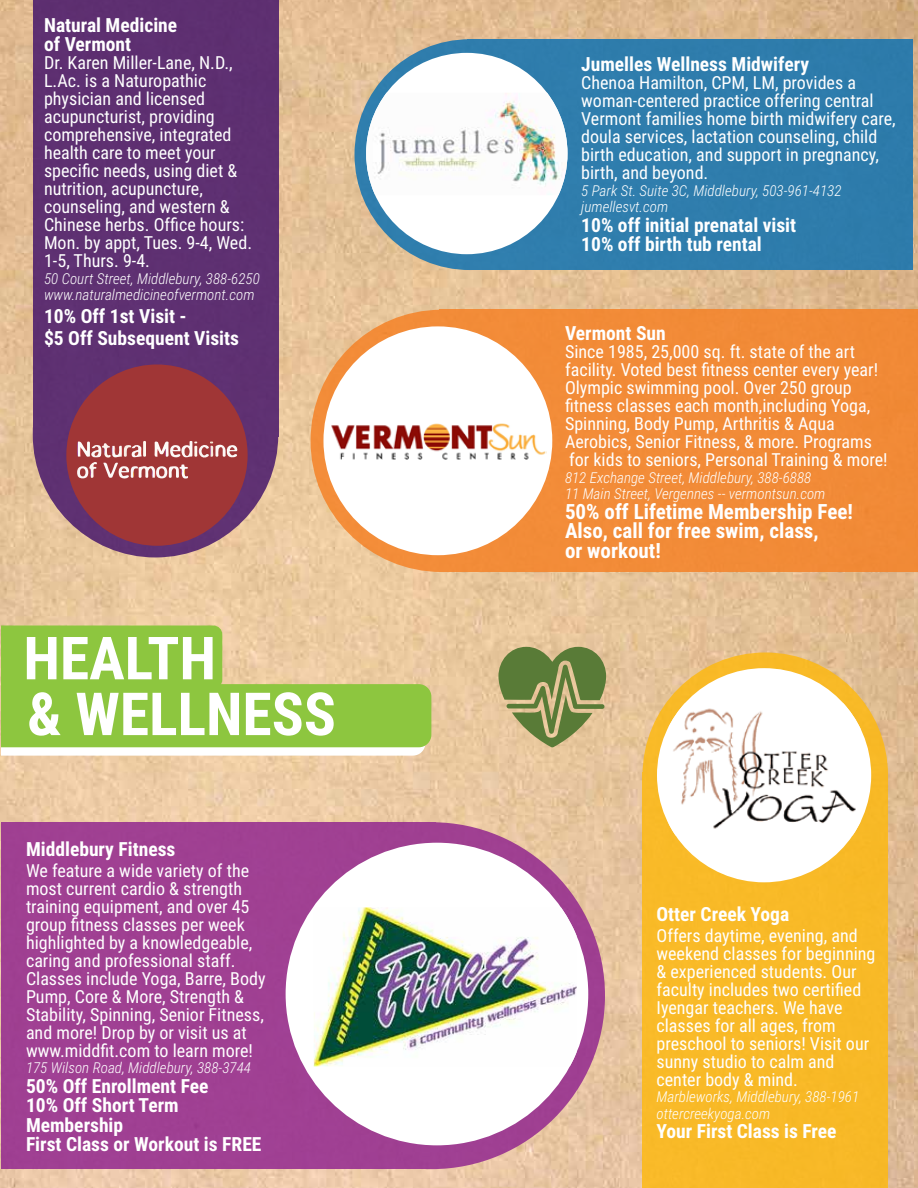
<style>
.page{position:relative;width:918px;height:1188px;background:#fff}
.page>*{position:absolute;margin:0;border:0;box-sizing:border-box;transform-origin:0 0}
.t1{font:700 59.55px/55.8px "Roboto Condensed";color:#fff}
.t2{font:700 21px/19.5px "Roboto Condensed";color:#fff}
.t3{font:700 19.5px/19.5px "Roboto Condensed";color:#fff}
.t4{font:18px/18px "Roboto Condensed";color:#fff}
.t5{font:italic 300 15px/16.5px "Roboto Condensed";color:#fff}
</style>
<div class="page">
<img style="left:0;top:0;width:918px;height:1188px">
<div style="left:467px;top:39px;width:446px;height:231px;background:#2e7cac"></div>
<div style="left:355px;top:39px;width:230px;height:231px;background:#2f7dad;border-radius:50%"></div>
<div style="left:366px;top:53px;width:202px;height:201px;background:#fff;border-radius:50%"></div>
<img style="left:366px;top:93px;width:202px;height:102px">
<div style="left:33px;top:0;width:245px;height:437px;background:#5e3071"></div>
<div style="left:33px;top:312px;width:245px;height:245px;background:#5f3172;border-radius:50%"></div>
<div style="left:2px;top:822px;width:433px;height:347px;background:#a04092"></div>
<div style="left:258px;top:822px;width:347px;height:347px;background:#9f4092;border-radius:50%"></div>
<div style="left:286px;top:843px;width:302px;height:302px;background:#fff;border-radius:50%"></div>
<img style="left:314px;top:907px;width:263px;height:159px">
<div style="left:439px;top:310px;width:479px;height:262px;background:#f28b37"></div>
<div style="left:311px;top:310px;width:262px;height:262px;background:#f38c38;border-radius:50%"></div>
<div style="left:323px;top:326px;width:229px;height:229px;background:#fff;border-radius:50%"></div>
<img style="left:331px;top:423px;width:216px;height:37px">
<div style="left:66px;top:364px;width:182px;height:182px;background:#a03636;border-radius:50%"></div>
<svg style="left:77px;top:441px;width:160px;height:38px"></svg>
<div style="left:643px;top:773px;width:245px;height:415px;background:#f8b927"></div>
<div style="left:643px;top:653px;width:245px;height:245px;background:#f8ba27;border-radius:50%"></div>
<div style="left:657px;top:668px;width:214px;height:214px;background:#fff;border-radius:50%"></div>
<img style="left:669px;top:703px;width:191px;height:133px">
<svg style="left:2px;top:626px;width:429px;height:130px"></svg>
<svg style="left:498px;top:647px;width:108px;height:101px"></svg>
<p class="t3" style="left:44px;top:14px;width:135px">Natural Medicine of Vermont</p>
<p class="t4" style="left:44px;top:53px;width:210px">Dr. Karen Miller-Lane, N.D.,<br>L.Ac. is a Naturopathic physician and licensed acupuncturist, providing comprehensive, integrated health care to meet your specific needs, using diet &amp; nutrition, acupuncture, counseling, and western &amp;<br>Chinese herbs. Office hours:<br>Mon. by appt, Tues. 9-4, Wed.<br>1-5, Thurs. 9-4.</p>
<p class="t5" style="left:44px;top:269px;width:217px">50 Court Street, Middlebury, 388-6250 www.naturalmedicineofvermont.com</p>
<p class="t3" style="left:44px;top:304px;width:197px;line-height:22.5px">10% Off 1st Visit -<br>$5 Off Subsequent Visits</p>
<h1 class="t1" style="left:23px;top:628px;width:314px">HEALTH<br>&amp; WELLNESS</h1>
<p class="t3" style="left:26px;top:838px;width:151px">Middlebury Fitness</p>
<p class="t4" style="left:26px;top:861px;width:241px">We feature a wide variety of the most current cardio &amp; strength training equipment, and over 45 group fitness classes per week highlighted by a knowledgeable, caring and professional staff.<br>Classes include Yoga, Barre, Body<br>Pump, Core &amp; More, Strength &amp;<br>Stability, Spinning, Senior Fitness, and more! Drop by or visit us at www.middfit.com to learn more!</p>
<p class="t5" style="left:26px;top:1059px;width:227px">175 Wilson Road, Middlebury, 388-3744</p>
<p class="t3" style="left:26px;top:1075px;width:237px">50% Off Enrollment Fee<br>10% Off Short Term<br>Membership<br>First Class or Workout is FREE</p>
<p class="t3" style="left:581px;top:54px;width:229px">Jumelles Wellness Midwifery</p>
<p class="t4" style="left:581px;top:73px;width:316px">Chenoa Hamilton, CPM, LM, provides a woman-centered practice offering central Vermont families home birth midwifery care, doula services, lactation counseling, child birth education, and support in pregnancy, birth, and beyond.</p>
<p class="t5" style="left:581px;top:182px;width:262px">5 Park St. Suite 3C, Middlebury, 503-961-4132 jumellesvt.com</p>
<p class="t3" style="left:581px;top:214px;width:216px">10% off initial prenatal visit<br>10% off birth tub rental</p>
<p class="t3" style="left:565px;top:323px;width:102px">Vermont Sun</p>
<p class="t4" style="left:565px;top:342px;width:324px">Since 1985, 25,000 sq. ft. state of the art facility. Voted best fitness center every year!<br>Olympic swimming pool. Over 250 group fitness classes each month,including Yoga, Spinning, Body Pump, Arthritis &amp; Aqua Aerobics, Senior Fitness, &amp; more. Programs for kids to seniors, Personal Training &amp; more!</p>
<p class="t5" style="left:565px;top:468px;width:262px">812 Exchange Street, Middlebury, 388-6888<br>11 Main Street, Vergennes -- vermontsun.com</p>
<p class="t2" style="left:565px;top:501px;width:289px">50% off Lifetime Membership Fee!<br>Also, call for free swim, class,<br>or workout!</p>
<p class="t3" style="left:657px;top:903px;width:134px">Otter Creek Yoga</p>
<p class="t4" style="left:657px;top:926px;width:221px">Offers daytime, evening, and weekend classes for beginning &amp; experienced students. Our faculty includes two certified<br>Iyengar teachers. We have classes for all ages, from preschool to seniors! Visit our sunny studio to calm and center body &amp; mind.</p>
<p class="t5" style="left:657px;top:1088px;width:204px">Marbleworks, Middlebury, 388-1961 ottercreekyoga.com</p>
<p class="t3" style="left:657px;top:1121px;width:182px">Your First Class is Free</p>
</div>
